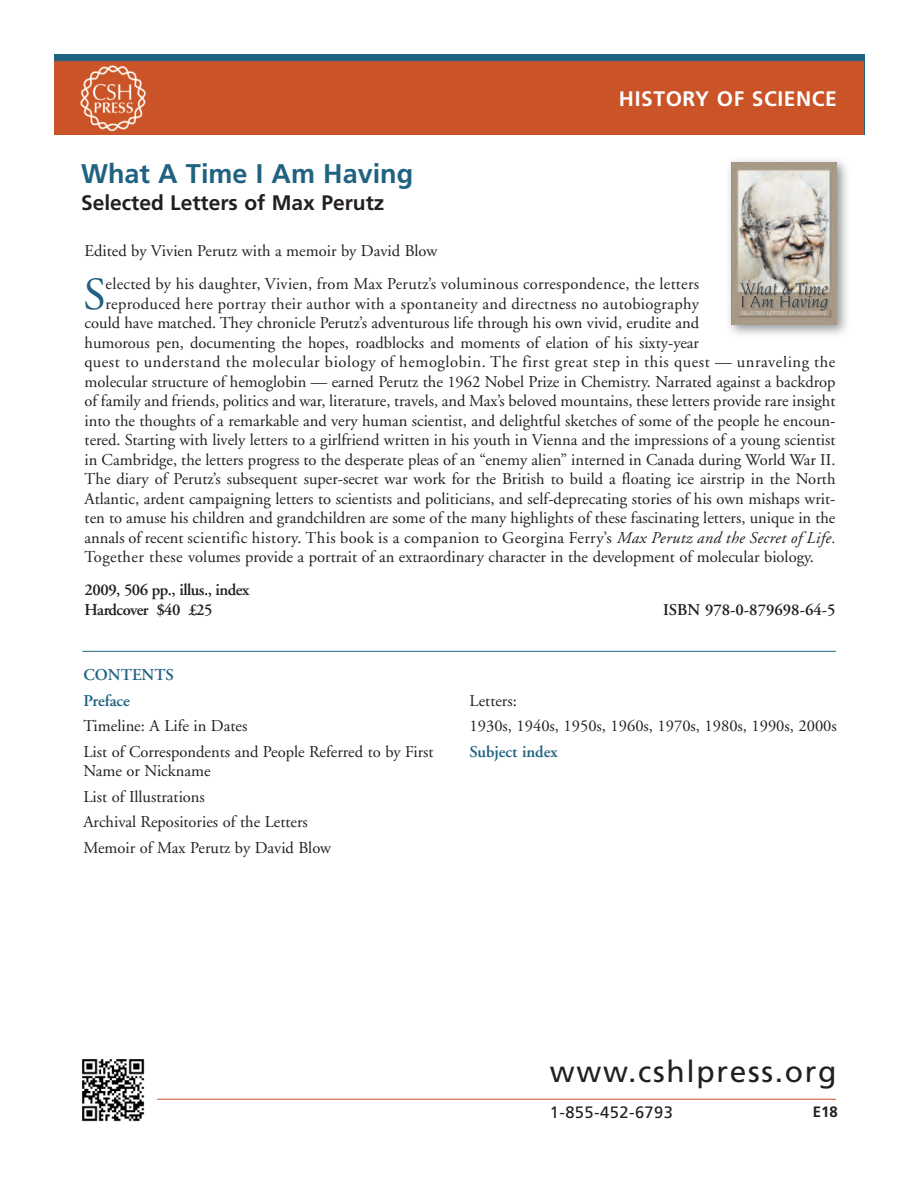
<style>
.page{position:relative;width:918px;height:1188px;background:#fff}
.page>*{position:absolute;margin:0;border:0;box-sizing:border-box;transform-origin:0 0}
.t1{font:45.9px "Adobe Garamond";color:#1f6281}
.t2{font:30px "Frutiger";letter-spacing:.055em;color:#231f20}
.t3{font:700 27px "Frutiger";color:#1f6281}
.t4{font:700 21px "Frutiger";color:#231f20}
.t5{font:700 21px "Frutiger";letter-spacing:.03em;color:#fff}
.t6{font:16.5px/25.5px "Adobe Garamond";color:#231f20}
.t7{font:16.5px "Adobe Garamond";letter-spacing:.025em;color:#231f20}
.t8{font:16.5px "Adobe Garamond";letter-spacing:.035em;color:#231f20}
.t9{font:16.5px "Adobe Garamond";letter-spacing:.02em;color:#231f20}
.t10{font:600 16.5px/19.5px "Adobe Garamond";letter-spacing:-.03em;color:#231f20}
.t11{font:600 16.5px/25.5px "Adobe Garamond";color:#1f6281}
.t12{font:600 16.5px "Adobe Garamond";color:#231f20}
.t13{font:16.5px "Frutiger";letter-spacing:.03em;color:#231f20}
.t14{font:700 15px "Frutiger";color:#231f20}
.s1{font-style:italic}
</style>
<div class="page">
<img style="left:54px;top:54px;width:810px;height:81px">
<img style="left:82px;top:1059px;width:63px;height:63px">
<hr style="left:157px;top:1099px;width:679px;height:1px;background:#ca5327">
<hr style="left:82px;top:651px;width:754px;height:1px;background:#1f6281">
<img style="left:729px;top:160px;width:118px;height:197px">
<img style="left:732px;top:163px;width:105px;height:162px">
<p class="t5" style="left:619px;top:90px;width:220px">HISTORY OF SCIENCE</p>
<h3 class="t3" style="left:81px;top:163px;width:334px">What A Time I Am Having</h3>
<p class="t4" style="left:81px;top:195px;width:305px">Selected Letters of Max Perutz</p>
<p class="t6" style="left:85px;top:240px;width:354px">Edited by Vivien Perutz with a memoir by David Blow</p>
<h1 class="t1" style="left:83px;top:276px;width:24px">S</h1>
<p class="t6" style="left:106px;top:273px;width:595px">elected by his daughter, Vivien, from Max Perutz’s voluminous correspondence, the letters</p>
<p class="t9" style="left:106px;top:297px;width:595px">reproduced here portray their author with a spontaneity and directness no autobiography</p>
<p class="t6" style="left:85px;top:312px;width:616px">could have matched. They chronicle Perutz’s adventurous life through his own vivid, erudite and</p>
<p class="t6" style="left:85px;top:331px;width:616px">humorous pen, documenting the hopes, roadblocks and moments of elation of his sixty-year</p>
<p class="t8" style="left:85px;top:356px;width:752px">quest to understand the molecular biology of hemoglobin. The first great step in this quest — unraveling the</p>
<p class="t6" style="left:85px;top:370px;width:752px">molecular structure of hemoglobin — earned Perutz the 1962 Nobel Prize in Chemistry. Narrated against a backdrop</p>
<p class="t6" style="left:85px;top:390px;width:752px">of family and friends, politics and war, literature, travels, and Max’s beloved mountains, these letters provide rare insight</p>
<p class="t6" style="left:85px;top:409px;width:752px">into the thoughts of a remarkable and very human scientist, and delightful sketches of some of the people he encoun-</p>
<p class="t6" style="left:85px;top:429px;width:752px">tered. Starting with lively letters to a girlfriend written in his youth in Vienna and the impressions of a young scientist</p>
<p class="t6" style="left:85px;top:448px;width:752px">in Cambridge, the letters progress to the desperate pleas of an “enemy alien” interned in Canada during World War II.</p>
<p class="t6" style="left:85px;top:468px;width:752px">The diary of Perutz’s subsequent super-secret war work for the British to build a floating ice airstrip in the North</p>
<p class="t6" style="left:85px;top:487px;width:752px">Atlantic, ardent campaigning letters to scientists and politicians, and self-deprecating stories of his own mishaps writ-</p>
<p class="t6" style="left:85px;top:507px;width:752px">ten to amuse his children and grandchildren are some of the many highlights of these fascinating letters, unique in the</p>
<p class="t7" style="left:85px;top:531px;width:752px">annals of recent scientific history. This book is a companion to Georgina Ferry’s <span class="s1">Max Perutz and the Secret of Life.</span></p>
<p class="t6" style="left:85px;top:546px;width:731px">Together these volumes provide a portrait of an extraordinary character in the development of molecular biology.</p>
<p class="t10" style="left:85px;top:582px;width:166px">2009, 506 pp., illus., index<br>Hardcover $40 £25</p>
<p class="t12" style="left:663px;top:603px;width:174px">ISBN 978-0-879698-64-5</p>
<p class="t11" style="left:83px;top:664px;width:92px">CONTENTS<br>Preface</p>
<p class="t6" style="left:83px;top:715px;width:352px">Timeline: A Life in Dates<br>List of Correspondents and People Referred to by First</p>
<p class="t6" style="left:83px;top:760px;width:249px">Name or Nickname<br>List of Illustrations<br>Archival Repositories of the Letters<br>Memoir of Max Perutz by David Blow</p>
<p class="t6" style="left:470px;top:689px;width:369px">Letters:<br>1930s, 1940s, 1950s, 1960s, 1970s, 1980s, 1990s, 2000s</p>
<p class="t11" style="left:470px;top:740px;width:90px">Subject index</p>
<h2 class="t2" style="left:550px;top:1060px;width:288px">www.cshlpress.org</h2>
<p class="t13" style="left:550px;top:1106px;width:125px">1-855-452-6793</p>
<p class="t14" style="left:813px;top:1105px;width:27px">E18</p>
</div>
